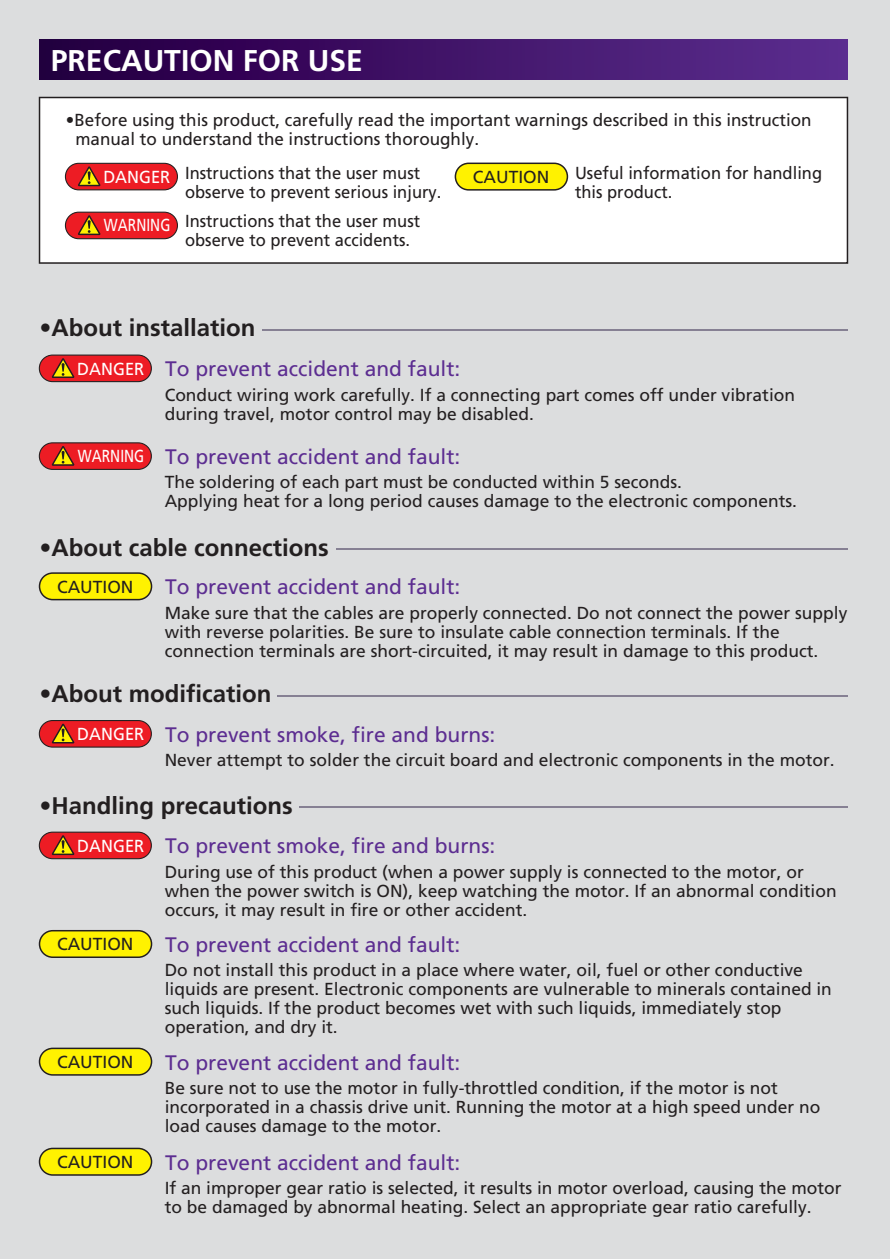
<style>
.page{position:relative;width:893px;height:1259px;background:#fff}
.page>*{position:absolute;margin:0;border:0;box-sizing:border-box;transform-origin:0 0}
.t1{font:700 30px "Frutiger";color:#fff}
.t2{font:700 24px "Frutiger";color:#231f20}
.t3{font:21px "Frutiger";color:#5c2d91}
.t4{font:17.4px/18.9px "Frutiger";color:#231f20}
.t5{font:17.4px/18.9px "Frutiger";color:#231f20;scale:.95 1}
.t6{font:17.4px "Frutiger";color:#fff;scale:.95 1}
.t7{font:17.4px "Frutiger";color:#fff;scale:.8 1}
</style>
<div class="page">
<div style="left:0;top:0;width:890px;height:1258px;background:#dcddde"></div>
<div style="left:40px;top:40px;width:807px;height:40px;background:linear-gradient(to right,#23003f,#5d2e90)"></div>
<svg style="left:39px;top:354px;width:113px;height:28px;background:#d4322f"></svg>
<svg style="left:39px;top:720px;width:113px;height:27px;background:#d62e2a"></svg>
<svg style="left:39px;top:831px;width:113px;height:28px;background:#d4332f"></svg>
<hr style="left:262px;top:329px;width:585px;height:2px;background:#868093">
<hr style="left:336px;top:548px;width:511px;height:1px;background:#868093">
<hr style="left:277px;top:695px;width:570px;height:2px;background:#868093">
<hr style="left:299px;top:806px;width:548px;height:1px;background:#868093">
<svg style="left:39px;top:442px;width:113px;height:28px;background:#d3312d"></svg>
<svg style="left:39px;top:572px;width:113px;height:28px;background:#e4d910"></svg>
<svg style="left:39px;top:930px;width:113px;height:28px;background:#e3d70e"></svg>
<svg style="left:39px;top:1047px;width:113px;height:28px;background:#e6db12"></svg>
<svg style="left:39px;top:1147px;width:113px;height:28px;background:#e6db12"></svg>
<div style="left:39px;top:97px;width:809px;height:167px;background:#fff"></div>
<svg style="left:65px;top:163px;width:113px;height:27px;background:#d8312d"></svg>
<svg style="left:65px;top:212px;width:113px;height:27px;background:#d8312d"></svg>
<svg style="left:455px;top:163px;width:113px;height:28px;background:#e7db12"></svg>
<h1 class="t1" style="left:51px;top:48px;width:313px">PRECAUTION FOR USE</h1>
<p class="t4" style="left:75px;top:112px;width:738px;text-indent:-9px">•Before using this product, carefully read the important warnings described in this instruction manual to understand the instructions thoroughly.</p>
<p class="t5" style="left:185px;top:165px;width:271px">Instructions that the user must observe to prevent serious injury.</p>
<p class="t5" style="left:185px;top:213px;width:249px">Instructions that the user must observe to prevent accidents.</p>
<p class="t5" style="left:575px;top:165px;width:262px">Useful information for handling this product.</p>
<p class="t6" style="left:103px;top:170px;width:72px">DANGER</p>
<p class="t4" style="left:473px;top:169px;width:78px">CAUTION</p>
<p class="t7" style="left:104px;top:218px;width:85px">WARNING</p>
<h2 class="t2" style="left:40px;top:318px;width:218px">•About installation</h2>
<p class="t6" style="left:77px;top:361px;width:72px">DANGER</p>
<p class="t7" style="left:78px;top:449px;width:85px">WARNING</p>
<p class="t3" style="left:165px;top:360px;width:297px">To prevent accident and fault:</p>
<p class="t4" style="left:165px;top:386px;width:632px">Conduct wiring work carefully. If a connecting part comes off under vibration during travel, motor control may be disabled.</p>
<p class="t3" style="left:165px;top:448px;width:297px">To prevent accident and fault:</p>
<p class="t4" style="left:165px;top:474px;width:634px">The soldering of each part must be conducted within 5 seconds.<br>Applying heat for a long period causes damage to the electronic components.</p>
<h2 class="t2" style="left:40px;top:537px;width:291px">•About cable connections</h2>
<p class="t4" style="left:57px;top:579px;width:78px">CAUTION</p>
<p class="t3" style="left:165px;top:578px;width:297px">To prevent accident and fault:</p>
<p class="t4" style="left:165px;top:604px;width:684px">Make sure that the cables are properly connected. Do not connect the power supply with reverse polarities. Be sure to insulate cable connection terminals. If the connection terminals are short-circuited, it may result in damage to this product.</p>
<h2 class="t2" style="left:40px;top:684px;width:234px">•About modification</h2>
<p class="t6" style="left:77px;top:727px;width:72px">DANGER</p>
<p class="t3" style="left:165px;top:726px;width:332px">To prevent smoke, fire and burns:</p>
<p class="t4" style="left:165px;top:752px;width:672px">Never attempt to solder the circuit board and electronic components in the motor.</p>
<h2 class="t2" style="left:40px;top:796px;width:255px">•Handling precautions</h2>
<p class="t6" style="left:77px;top:838px;width:72px">DANGER</p>
<p class="t3" style="left:165px;top:837px;width:332px">To prevent smoke, fire and burns:</p>
<p class="t4" style="left:165px;top:863px;width:673px">During use of this product (when a power supply is connected to the motor, or when the power switch is ON), keep watching the motor. If an abnormal condition occurs, it may result in fire or other accident.</p>
<p class="t4" style="left:57px;top:936px;width:78px">CAUTION</p>
<p class="t3" style="left:165px;top:936px;width:297px">To prevent accident and fault:</p>
<p class="t4" style="left:165px;top:962px;width:669px">Do not install this product in a place where water, oil, fuel or other conductive liquids are present. Electronic components are vulnerable to minerals contained in such liquids. If the product becomes wet with such liquids, immediately stop operation, and dry it.</p>
<p class="t4" style="left:57px;top:1054px;width:78px">CAUTION</p>
<p class="t3" style="left:165px;top:1053px;width:297px">To prevent accident and fault:</p>
<p class="t4" style="left:165px;top:1079px;width:657px">Be sure not to use the motor in fully-throttled condition, if the motor is not incorporated in a chassis drive unit. Running the motor at a high speed under no load causes damage to the motor.</p>
<p class="t4" style="left:57px;top:1154px;width:78px">CAUTION</p>
<p class="t3" style="left:165px;top:1153px;width:297px">To prevent accident and fault:</p>
<p class="t4" style="left:165px;top:1180px;width:678px">If an improper gear ratio is selected, it results in motor overload, causing the motor to be damaged by abnormal heating. Select an appropriate gear ratio carefully.</p>
</div>
